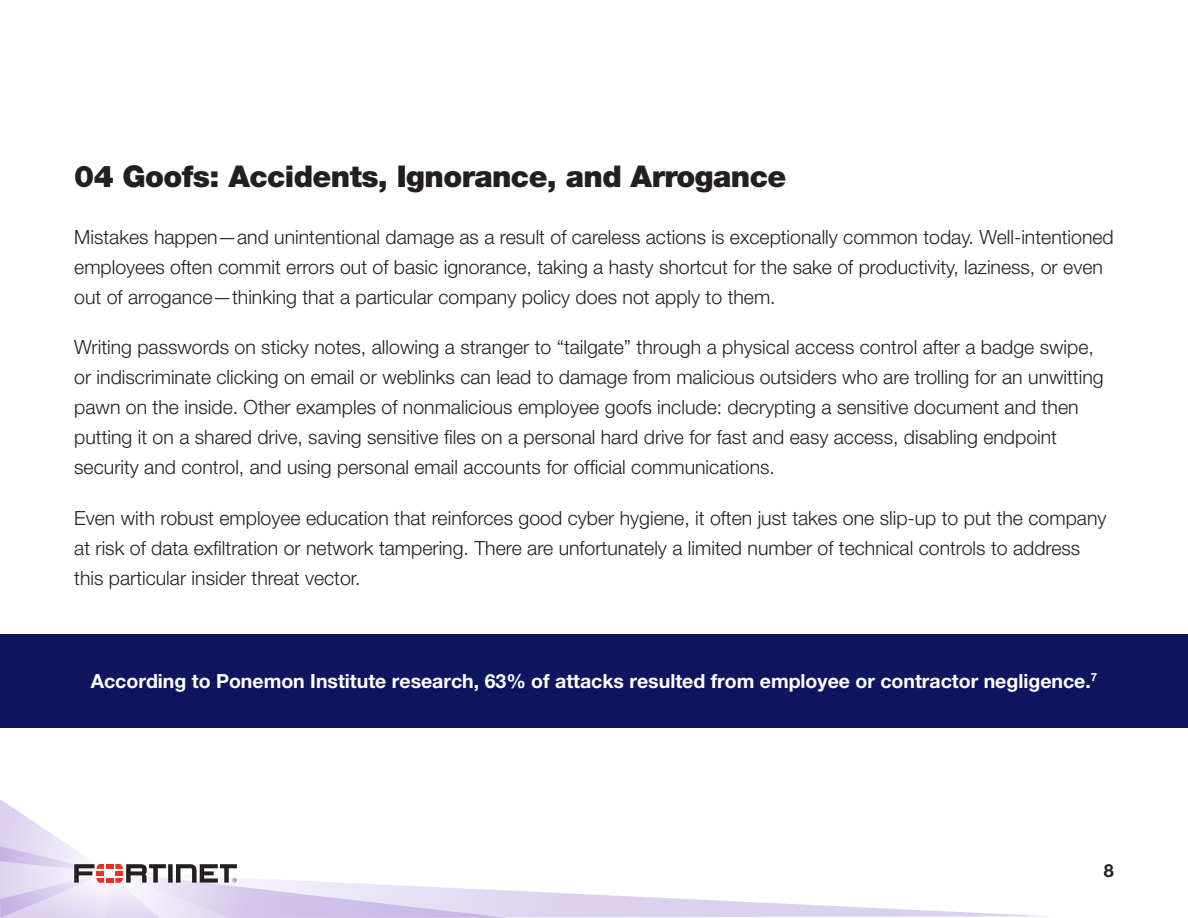
<style>
.page{position:relative;width:1188px;height:918px;background:#fff}
.page>*{position:absolute;margin:0;border:0;box-sizing:border-box;transform-origin:0 0}
.Section_Headers{font:900 30px "Helvetica Neue LT Pro";letter-spacing:-.02em;color:#231f20}
.Body_Copy{font:300 19.5px/30px "Helvetica Neue LT Pro";color:#231f20}
.Body_bullets{font:700 19.5px "Helvetica Neue LT Pro";color:#fff}
.t1{font:700 18px "Helvetica Neue LT Pro";color:#231f20}
</style>
<div class="page">
<div style="left:0;top:634px;width:1188px;height:94px;background:#0f165f"></div>
<svg style="left:0;top:799px;width:1048px;height:119px"></svg>
<p class="Section_Headers" style="left:74px;top:159px;width:714px">04 Goofs: Accidents, Ignorance, and Arrogance</p>
<p class="Body_Copy" style="left:74px;top:222px;width:1041px">Mistakes happen—and unintentional damage as a result of careless actions is exceptionally common today. Well-intentioned employees often commit errors out of basic ignorance, taking a hasty shortcut for the sake of productivity, laziness, or even out of arrogance—thinking that a particular company policy does not apply to them.</p>
<p class="Body_Copy" style="left:74px;top:332px;width:1031px">Writing passwords on sticky notes, allowing a stranger to “tailgate” through a physical access control after a badge swipe, or indiscriminate clicking on email or weblinks can lead to damage from malicious outsiders who are trolling for an unwitting pawn on the inside. Other examples of nonmalicious employee goofs include: decrypting a sensitive document and then putting it on a shared drive, saving sensitive files on a personal hard drive for fast and easy access, disabling endpoint security and control, and using personal email accounts for official communications.</p>
<p class="Body_Copy" style="left:74px;top:502px;width:1034px">Even with robust employee education that reinforces good cyber hygiene, it often just takes one slip-up to put the company at risk of data exfiltration or network tampering. There are unfortunately a limited number of technical controls to address this particular insider threat vector.</p>
<p class="Body_bullets" style="left:91px;top:669px;width:1008px">According to Ponemon Institute research, 63% of attacks resulted from employee or contractor negligence.<sup>7</sup></p>
<p class="t1" style="left:1104px;top:859px;width:12px">8</p>
</div>
